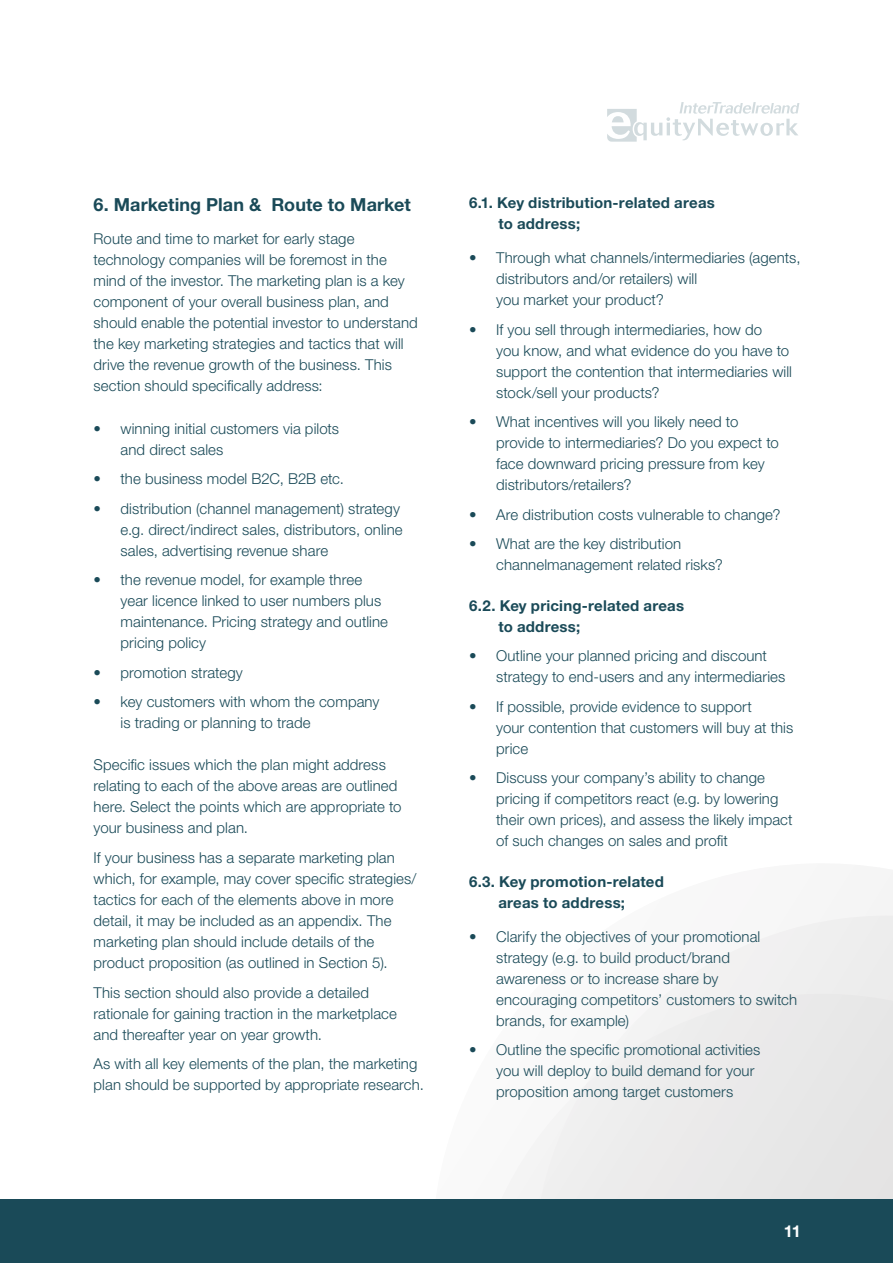
<style>
.page{position:relative;width:893px;height:1263px;background:#fff}
.page>*{position:absolute;margin:0;border:0;box-sizing:border-box;transform-origin:0 0}
.t1{font:700 18px "Helvetica Neue LT Std";letter-spacing:.005em;color:#1a4a58}
.t2{font:700 16.5px "Helvetica Neue LT Std";color:#fff}
.t3{font:300 15px/21px "Helvetica Neue LT Std";letter-spacing:.005em;color:#1a4a58}
.t4{font:700 15px/21px "Helvetica Neue LT Std";letter-spacing:.015em;color:#1a4a58}
</style>
<div class="page">
<div style="left:674px;top:910px;width:219px;height:78px;background:#f1f0f1"></div>
<svg style="left:502px;top:988px;width:391px;height:211px;fill:#ecebeb"></svg>
<div style="left:0;top:1199px;width:893px;height:64px;background:#1a4a58"></div>
<svg style="left:607px;top:102px;width:192px;height:40px"></svg>
<p class="t1" style="left:94px;top:193px;width:319px">6. Marketing Plan &amp; Route to Market</p>
<p class="t3" style="left:94px;top:228px;width:326px">Route and time to market for early stage technology companies will be foremost in the mind of the investor. The marketing plan is a key component of your overall business plan, and should enable the potential investor to understand the key marketing strategies and tactics that will drive the revenue growth of the business. This section should specifically address:</p>
<p class="t3" style="left:121px;top:417px;width:220px;text-indent:-27px">• winning initial customers via pilots and direct sales</p>
<p class="t3" style="left:94px;top:468px;width:252px">• the business model B2C, B2B etc.</p>
<p class="t3" style="left:121px;top:497px;width:284px;text-indent:-27px">• distribution (channel management) strategy e.g. direct/indirect sales, distributors, online sales, advertising revenue share</p>
<p class="t3" style="left:121px;top:569px;width:269px;text-indent:-27px">• the revenue model, for example three year licence linked to user numbers plus maintenance. Pricing strategy and outline pricing policy</p>
<p class="t3" style="left:94px;top:661px;width:151px">• promotion strategy</p>
<p class="t3" style="left:121px;top:691px;width:260px;text-indent:-27px">• key customers with whom the company is trading or planning to trade</p>
<p class="t3" style="left:94px;top:754px;width:310px">Specific issues which the plan might address relating to each of the above areas are outlined here. Select the points which are appropriate to your business and plan.</p>
<p class="t3" style="left:94px;top:847px;width:325px">If your business has a separate marketing plan which, for example, may cover specific strategies/ tactics for each of the elements above in more detail, it may be included as an appendix. The marketing plan should include details of the product proposition (as outlined in Section 5).</p>
<p class="t3" style="left:94px;top:981px;width:305px">This section should also provide a detailed rationale for gaining traction in the marketplace and thereafter year on year growth.</p>
<p class="t3" style="left:94px;top:1053px;width:332px">As with all key elements of the plan, the marketing plan should be supported by appropriate research.</p>
<p class="t4" style="left:498px;top:192px;width:218px;text-indent:-29px">6.1. Key distribution-related areas to address;</p>
<p class="t3" style="left:496px;top:247px;width:306px;text-indent:-27px">• Through what channels/intermediaries (agents, distributors and/or retailers) will<br>you market your product?</p>
<p class="t3" style="left:496px;top:319px;width:297px;text-indent:-27px">• If you sell through intermediaries, how do<br>you know, and what evidence do you have to support the contention that intermediaries will stock/sell your products?</p>
<p class="t3" style="left:496px;top:411px;width:284px;text-indent:-27px">• What incentives will you likely need to provide to intermediaries? Do you expect to face downward pricing pressure from key distributors/retailers?</p>
<p class="t3" style="left:469px;top:504px;width:313px">• Are distribution costs vulnerable to change?</p>
<p class="t3" style="left:496px;top:533px;width:228px;text-indent:-27px">• What are the key distribution channelmanagement related risks?</p>
<p class="t4" style="left:498px;top:595px;width:187px;text-indent:-29px">6.2. Key pricing-related areas to address;</p>
<p class="t3" style="left:496px;top:645px;width:291px;text-indent:-27px">• Outline your planned pricing and discount strategy to end-users and any intermediaries</p>
<p class="t3" style="left:496px;top:696px;width:299px;text-indent:-27px">• If possible, provide evidence to support<br>your contention that customers will buy at this price</p>
<p class="t3" style="left:496px;top:767px;width:298px;text-indent:-27px">• Discuss your company’s ability to change pricing if competitors react (e.g. by lowering their own prices), and assess the likely impact of such changes on sales and profit</p>
<p class="t4" style="left:498px;top:871px;width:167px;text-indent:-29px">6.3. Key promotion-related areas to address;</p>
<p class="t3" style="left:496px;top:926px;width:303px;text-indent:-27px">• Clarify the objectives of your promotional strategy (e.g. to build product/brand awareness or to increase share by encouraging competitors’ customers to switch brands, for example)</p>
<p class="t3" style="left:496px;top:1039px;width:266px;text-indent:-27px">• Outline the specific promotional activities you will deploy to build demand for your proposition among target customers</p>
<p class="t2" style="left:784px;top:1221px;width:19px">11</p>
</div>
